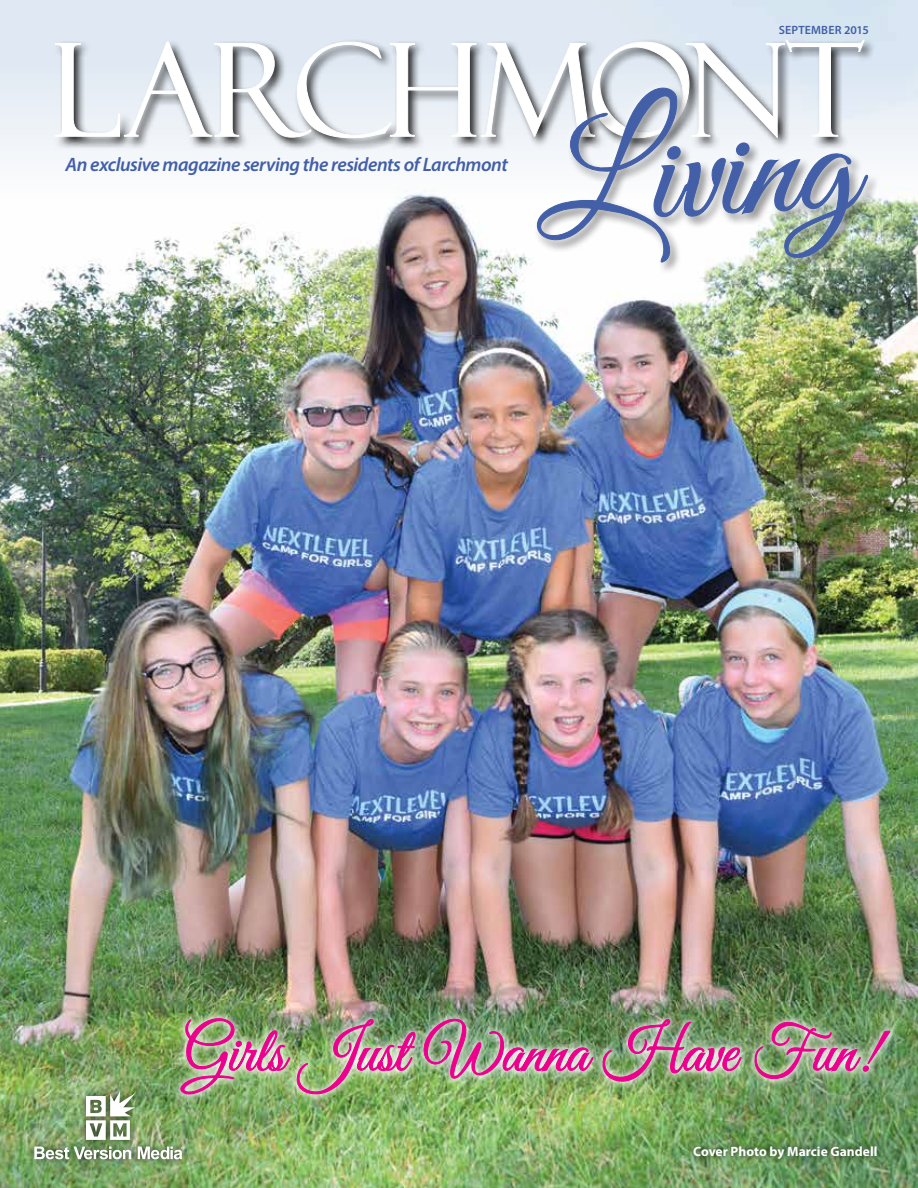
<style>
.page{position:relative;width:918px;height:1188px;background:#fff}
.page>*{position:absolute;margin:0;border:0;box-sizing:border-box;transform-origin:0 0}
.t1{font:italic 600 19.5px "Myriad Pro";letter-spacing:-.025em;color:#425fa7}
.t2{font:700 13.5px "Myriad Pro";color:#fff}
.t3{font:600 12px "Myriad Pro";letter-spacing:.015em;color:#425fa7}
</style>
<div class="page">
<img style="left:0;top:204px;width:918px;height:984px">
<div style="left:0;top:0;width:918px;height:204px;background:linear-gradient(to bottom,#d7e4f1,#fafafb)"></div>
<div style="left:686px;top:1139px;width:199px;height:27px;background:#000;opacity:.75"></div>
<div style="left:171px;top:1009px;width:728px;height:95px;background:#fff;opacity:.89"></div>
<img style="left:174px;top:1015px;width:716px;height:82px">
<div style="left:53px;top:37px;width:823px;height:114px;background:#000;opacity:.86"></div>
<svg style="left:55px;top:40px;width:810px;height:98px"></svg>
<svg style="left:520px;top:68px;width:362px;height:213px"></svg>
<svg style="left:518px;top:75px;width:351px;height:190px"></svg>
<div style="left:26px;top:1085px;width:166px;height:82px;background:#000;opacity:.75"></div>
<svg style="left:86px;top:1092px;width:49px;height:48px"></svg>
<svg style="left:34px;top:1147px;width:97px;height:12px"></svg>
<svg style="left:138px;top:1146px;width:46px;height:13px"></svg>
<p class="t1" style="left:66px;top:152px;width:444px">An exclusive magazine serving the residents of Larchmont</p>
<p class="t3" style="left:779px;top:23px;width:92px">SEPTEMBER 2015</p>
<p class="t2" style="left:693px;top:1143px;width:186px">Cover Photo by Marcie Gandell</p>
</div>
